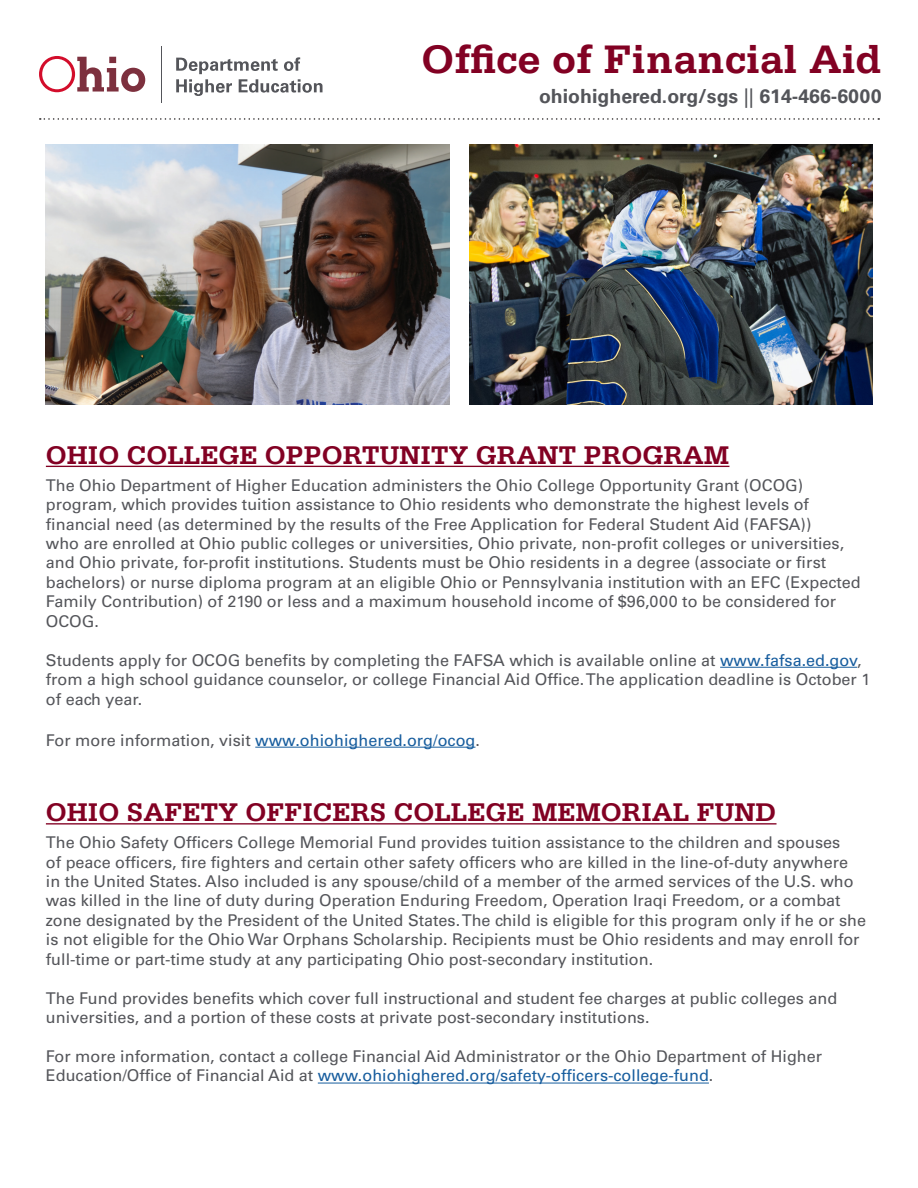
<style>
.page{position:relative;width:918px;height:1188px;background:#fff}
.page>*{position:absolute;margin:0;border:0;box-sizing:border-box;transform-origin:0 0}
.t1{font:700 42px "Serifa Std";color:#820123}
.t2{font:700 27px "Serifa Std";color:#820123}
.t3{font:700 19.5px "Univers LT";color:#54555a}
.t4{font:16.2px/19.5px "Univers LT";color:#54555a}
.s1{font-weight:400}
.s2{color:#175d9e}
</style>
<div class="page">
<hr style="left:161px;top:46px;width:1px;height:57px;background:#54555a">
<svg style="left:39px;top:56px;width:106px;height:36px"></svg>
<svg style="left:176px;top:57px;width:147px;height:39px"></svg>
<svg style="left:40px;top:118px;width:839px;height:2px"></svg>
<img style="left:46px;top:144px;width:403px;height:260px">
<img style="left:469px;top:144px;width:404px;height:260px">
<hr style="left:46px;top:466px;width:683px;height:1px;background:#820123">
<hr style="left:720px;top:667px;width:137px;height:1px;background:#175d9e">
<hr style="left:255px;top:747px;width:220px;height:1px;background:#175d9e">
<hr style="left:46px;top:823px;width:731px;height:2px;background:#820123">
<hr style="left:318px;top:1083px;width:391px;height:1px;background:#175d9e">
<h1 class="t1" style="left:422px;top:35px;width:461px">Office of Financial Aid</h1>
<p class="t3" style="left:539px;top:85px;width:344px">ohiohighered.org/sgs <span class="s1">||</span> 614-466-6000</p>
<h2 class="t2" style="left:46px;top:439px;width:685px">OHIO COLLEGE OPPORTUNITY GRANT PROGRAM</h2>
<p class="t4" style="left:46px;top:475px;width:816px">The Ohio Department of Higher Education administers the Ohio College Opportunity Grant (OCOG) program, which provides tuition assistance to Ohio residents who demonstrate the highest levels of financial need (as determined by the results of the Free Application for Federal Student Aid (FAFSA))<br>who are enrolled at Ohio public colleges or universities, Ohio private, non-profit colleges or universities, and Ohio private, for-profit institutions. Students must be Ohio residents in a degree (associate or first bachelors) or nurse diploma program at an eligible Ohio or Pennsylvania institution with an EFC (Expected Family Contribution) of 2190 or less and a maximum household income of $96,000 to be considered for OCOG.</p>
<p class="t4" style="left:46px;top:650px;width:826px">Students apply for OCOG benefits by completing the FAFSA which is available online at <span class="s2">www.fafsa.ed.gov</span>, from a high school guidance counselor, or college Financial Aid Office. The application deadline is October 1 of each year.</p>
<p class="t4" style="left:46px;top:730px;width:436px">For more information, visit <span class="s2">www.ohiohighered.org/ocog</span>.</p>
<h2 class="t2" style="left:46px;top:796px;width:732px">OHIO SAFETY OFFICERS COLLEGE MEMORIAL FUND</h2>
<p class="t4" style="left:46px;top:833px;width:822px">The Ohio Safety Officers College Memorial Fund provides tuition assistance to the children and spouses<br>of peace officers, fire fighters and certain other safety officers who are killed in the line-of-duty anywhere in the United States. Also included is any spouse/child of a member of the armed services of the U.S. who was killed in the line of duty during Operation Enduring Freedom, Operation Iraqi Freedom, or a combat zone designated by the President of the United States. The child is eligible for this program only if he or she is not eligible for the Ohio War Orphans Scholarship. Recipients must be Ohio residents and may enroll for full-time or part-time study at any participating Ohio post-secondary institution.</p>
<p class="t4" style="left:46px;top:988px;width:793px">The Fund provides benefits which cover full instructional and student fee charges at public colleges and universities, and a portion of these costs at private post-secondary institutions.</p>
<p class="t4" style="left:46px;top:1047px;width:778px">For more information, contact a college Financial Aid Administrator or the Ohio Department of Higher<br>Education/Office of Financial Aid at <span class="s2">www.ohiohighered.org/safety-officers-college-fund</span>.</p>
</div>
